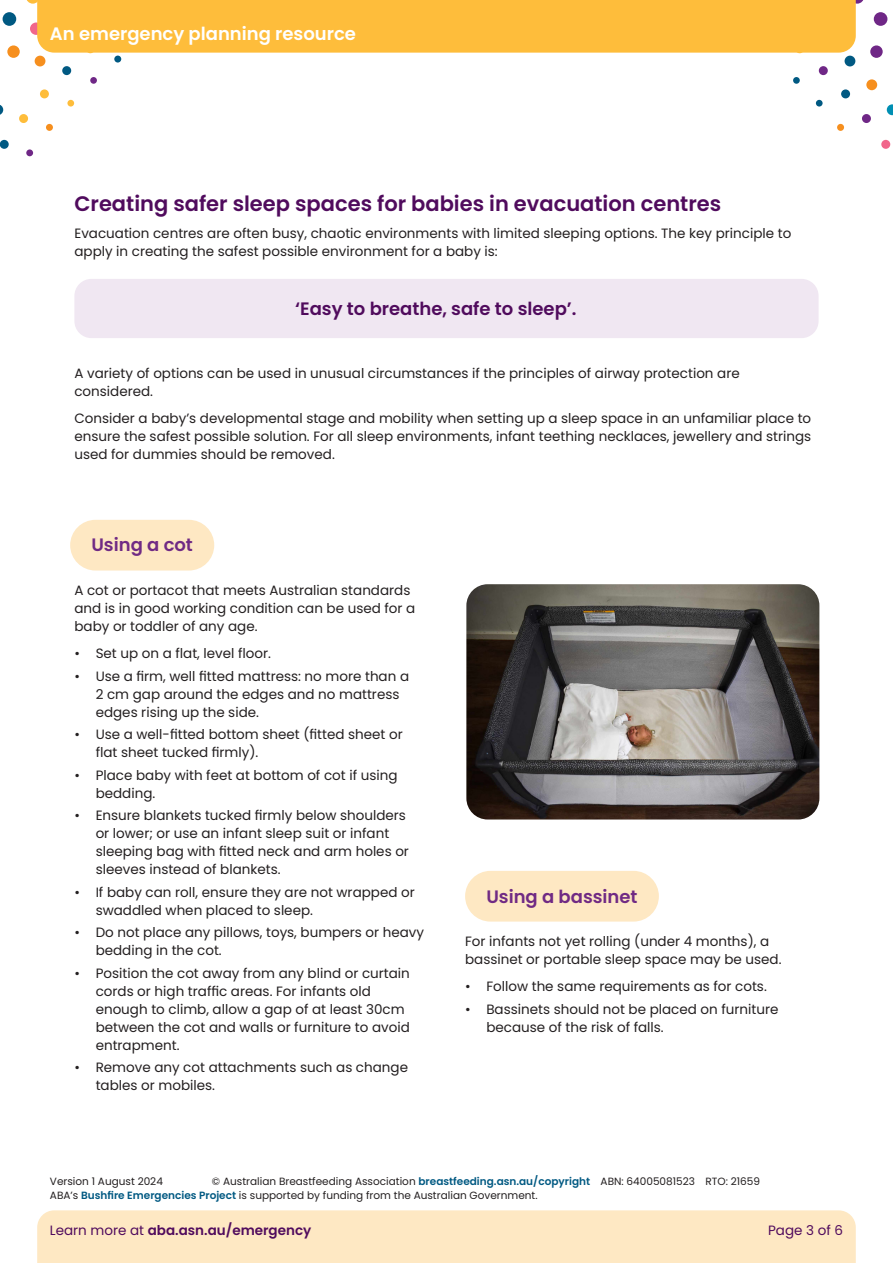
<style>
.page{position:relative;width:893px;height:1263px;background:#fff}
.page>*{position:absolute;margin:0;border:0;box-sizing:border-box;transform-origin:0 0}
._2_H2{font:600 21px "Poppins";color:#500b5d}
._8_1_Box_quote{font:600 18px "Poppins";color:#500b5d}
.t1{font:600 18px "Poppins";color:#fff}
.Bubble_head{font:600 18px "Poppins";color:#702a84}
._5_Body_no_balance{font:13.5px/18px "Poppins";color:#231f20}
._6_Bulleted_list_no_balance{font:13.5px/18px "Poppins";color:#231f20}
.t2{font:600 13.5px "Poppins";color:#500b5d}
.t3{font:13.5px "Poppins";color:#500b5d}
.t4{font:10.5px/14.5px "Poppins";color:#231f20}
.s1{font-weight:600;color:#005982}
.s2{font-weight:400}
</style>
<div class="page">
<div style="left:26px;top:149px;width:7px;height:7px;background:#6f2786;border-radius:50%"></div>
<div style="left:46px;top:124px;width:7px;height:7px;background:#f68f1e;border-radius:50%"></div>
<div style="left:67px;top:100px;width:7px;height:7px;background:#febd3b;border-radius:50%"></div>
<div style="left:90px;top:77px;width:7px;height:7px;background:#6f2786;border-radius:50%"></div>
<div style="left:114px;top:56px;width:7px;height:7px;background:#005982;border-radius:50%"></div>
<div style="left:0;top:140px;width:9px;height:9px;background:#005982;border-radius:50%"></div>
<div style="left:19px;top:114px;width:9px;height:9px;background:#febd3b;border-radius:50%"></div>
<div style="left:40px;top:89px;width:9px;height:9px;background:#febd3b;border-radius:50%"></div>
<div style="left:62px;top:66px;width:9px;height:9px;background:#005982;border-radius:50%"></div>
<svg style="left:0;top:105px;width:3px;height:10px"></svg>
<div style="left:35px;top:56px;width:10px;height:10px;background:#f68f1e;border-radius:50%"></div>
<div style="left:7px;top:45px;width:13px;height:13px;background:#f68f1e;border-radius:50%"></div>
<div style="left:3px;top:12px;width:13px;height:14px;background:#005982;border-radius:50%"></div>
<div style="left:837px;top:124px;width:7px;height:7px;background:#f68f1e;border-radius:50%"></div>
<div style="left:816px;top:100px;width:7px;height:7px;background:#005982;border-radius:50%"></div>
<div style="left:793px;top:77px;width:7px;height:7px;background:#005982;border-radius:50%"></div>
<div style="left:881px;top:140px;width:9px;height:9px;background:#f1668b;border-radius:50%"></div>
<div style="left:862px;top:114px;width:9px;height:9px;background:#6f2786;border-radius:50%"></div>
<div style="left:841px;top:89px;width:9px;height:9px;background:#005982;border-radius:50%"></div>
<div style="left:819px;top:66px;width:9px;height:9px;background:#6f2786;border-radius:50%"></div>
<svg style="left:887px;top:104px;width:6px;height:11px"></svg>
<div style="left:866px;top:79px;width:11px;height:11px;background:#f68f1e;border-radius:50%"></div>
<div style="left:845px;top:56px;width:10px;height:10px;background:#005982;border-radius:50%"></div>
<div style="left:870px;top:45px;width:13px;height:13px;background:#6f2786;border-radius:50%"></div>
<div style="left:874px;top:12px;width:13px;height:14px;background:#6f2786;border-radius:50%"></div>
<div style="left:27px;top:0;width:837px;height:53px;background:#febd3b"></div>
<div style="left:37px;top:1210px;width:819px;height:53px;background:#fee8c3"></div>
<div style="left:70px;top:520px;width:144px;height:50px;background:#fee8c3;border-radius:25px"></div>
<div style="left:74px;top:279px;width:745px;height:59px;background:#f0e7f2;border-radius:17px"></div>
<div style="left:465px;top:871px;width:194px;height:50px;background:#fee8c3;border-radius:25px"></div>
<img style="left:466px;top:584px;width:353px;height:235px">
<h2 class="t1" style="left:50px;top:23px;width:308px">An emergency planning resource</h2>
<p class="_2_H2" style="left:74px;top:192px;width:648px">Creating safer sleep spaces for babies in evacuation centres</p>
<p class="_5_Body_no_balance" style="left:74px;top:225px;width:718px">Evacuation centres are often busy, chaotic environments with limited sleeping options. The key principle to apply in creating the safest possible environment for a baby is:</p>
<p class="_8_1_Box_quote" style="left:295px;top:298px;width:283px">‘Easy to breathe, safe to sleep’.</p>
<p class="_5_Body_no_balance" style="left:74px;top:364px;width:667px">A variety of options can be used in unusual circumstances if the principles of airway protection are considered.</p>
<p class="_5_Body_no_balance" style="left:74px;top:409px;width:738px;text-align:justify">Consider a baby’s developmental stage and mobility when setting up a sleep space in an unfamiliar place to ensure the safest possible solution. For all sleep environments, infant teething necklaces, jewellery and strings used for dummies should be removed.</p>
<p class="Bubble_head" style="left:91px;top:535px;width:103px">Using a cot</p>
<p class="_6_Bulleted_list_no_balance" style="left:74px;top:581px;width:342px">A cot or portacot that meets Australian standards and is in good working condition can be used for a baby or toddler of any age.</p>
<p class="_5_Body_no_balance" style="left:74px;top:644px;width:198px">• Set up on a flat, level floor.</p>
<p class="_5_Body_no_balance" style="left:96px;top:667px;width:315px;text-indent:-21px">• Use a firm, well fitted mattress: no more than a<br>2 cm gap around the edges and no mattress edges rising up the side.</p>
<p class="_5_Body_no_balance" style="left:96px;top:725px;width:309px;text-indent:-21px">• Use a well-fitted bottom sheet (fitted sheet or flat sheet tucked firmly).</p>
<p class="_5_Body_no_balance" style="left:96px;top:766px;width:303px;text-indent:-21px">• Place baby with feet at bottom of cot if using bedding.</p>
<p class="_5_Body_no_balance" style="left:96px;top:806px;width:315px;text-indent:-21px">• Ensure blankets tucked firmly below shoulders or lower; or use an infant sleep suit or infant sleeping bag with fitted neck and arm holes or sleeves instead of blankets.</p>
<p class="_5_Body_no_balance" style="left:96px;top:883px;width:321px;text-indent:-21px">• If baby can roll, ensure they are not wrapped or swaddled when placed to sleep.</p>
<p class="_5_Body_no_balance" style="left:96px;top:923px;width:330px;text-indent:-21px">• Do not place any pillows, toys, bumpers or heavy bedding in the cot.</p>
<p class="_5_Body_no_balance" style="left:96px;top:964px;width:316px;text-indent:-21px">• Position the cot away from any blind or curtain cords or high traffic areas. For infants old enough to climb, allow a gap of at least 30cm between the cot and walls or furniture to avoid entrapment.</p>
<p class="_5_Body_no_balance" style="left:96px;top:1058px;width:314px;text-indent:-21px">• Remove any cot attachments such as change tables or mobiles.</p>
<p class="Bubble_head" style="left:486px;top:886px;width:153px">Using a bassinet</p>
<p class="_5_Body_no_balance" style="left:465px;top:932px;width:318px">For infants not yet rolling (under 4 months), a bassinet or portable sleep space may be used.</p>
<p class="_5_Body_no_balance" style="left:465px;top:977px;width:303px">• Follow the same requirements as for cots.</p>
<p class="_5_Body_no_balance" style="left:486px;top:1000px;width:294px;text-indent:-21px">• Bassinets should not be placed on furniture because of the risk of falls.</p>
<p class="t4" style="left:50px;top:1174px;width:712px;text-indent:162px">© Australian Breastfeeding Association <span class="s1">breastfeeding.asn.au/copyright</span> ABN: 64005081523 RTO: 21659<br>ABA’s <span class="s1">Bushfire Emergencies Project</span> is supported by funding from the Australian Government.</p>
<p class="t4" style="left:50px;top:1174px;width:114px">Version 1 August 2024</p>
<p class="t2" style="left:50px;top:1222px;width:263px"><span class="s2">Learn more at</span> aba.asn.au/emergency</p>
<p class="t3" style="left:768px;top:1222px;width:76px">Page 3 of 6</p>
</div>
